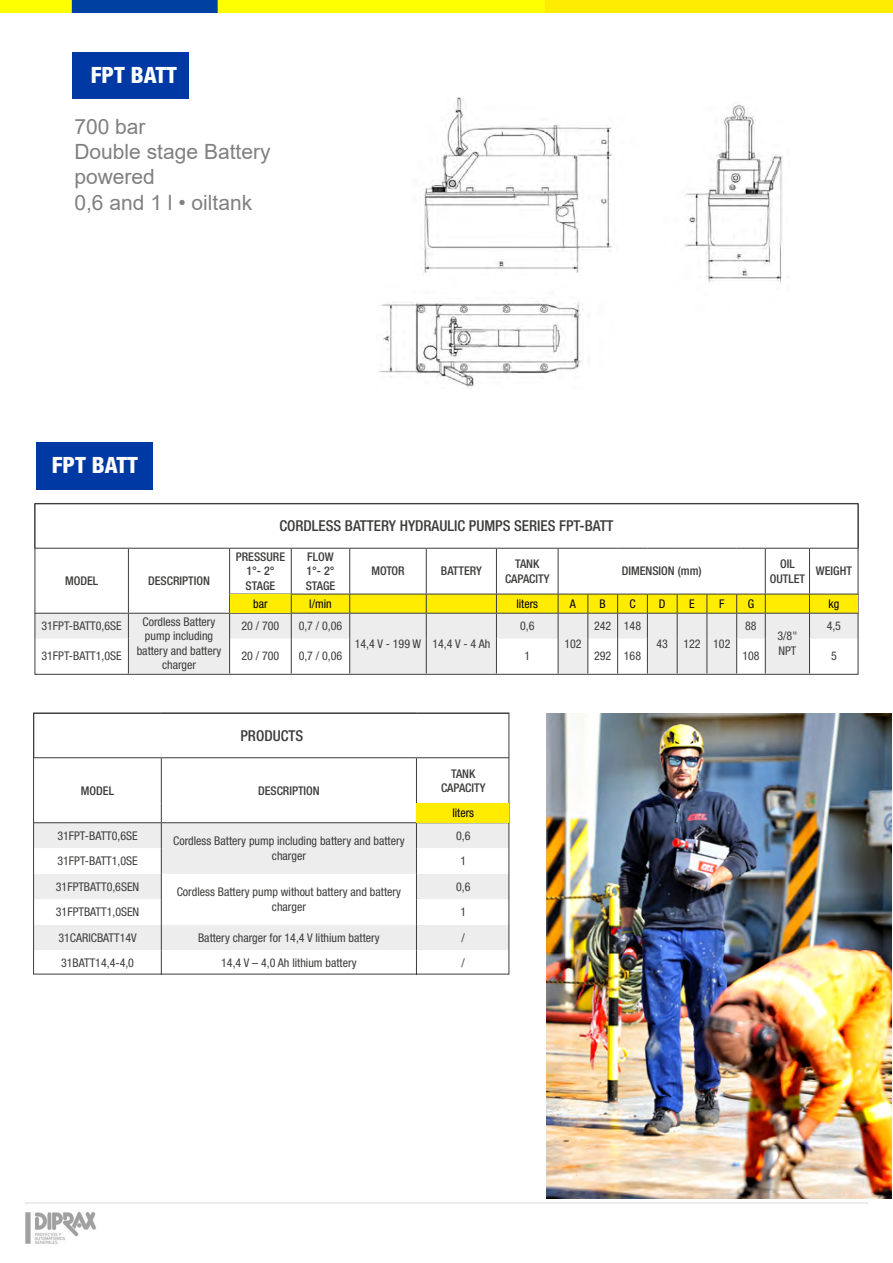
<style>
.page{position:relative;width:893px;height:1263px;background:#fff}
.page>*{position:absolute;margin:0;border:0;box-sizing:border-box;transform-origin:0 0}
.t1{font:800 condensed 22.5px "Helvetica Neue LT Std";color:#fff}
.t2{font:21px/25.2px "Arial";color:#808080}
.t3{font:500 condensed 15px "Helvetica Neue LT Std";color:#3c3c3b}
.t4{font:condensed 12px/14.4px "Helvetica Neue LT Std";color:#3c3c3b;text-align:center}
.t5{font:500 condensed 12px/14.4px "Helvetica Neue LT Std";color:#3c3c3b;text-align:center}
.t6{font:condensed 12px "Helvetica Neue LT Std";color:#000}
</style>
<div class="page">
<div style="left:27px;top:707px;width:488px;height:273px;border:12px solid #fff"></div>
<img style="left:379px;top:97px;width:404px;height:290px">
<svg style="left:37px;top:505px;width:819px;height:89px"></svg>
<hr style="left:128px;top:549px;width:1px;height:45px;background:#3c3c3b">
<hr style="left:229px;top:549px;width:1px;height:45px;background:#3c3c3b">
<hr style="left:291px;top:549px;width:1px;height:45px;background:#3c3c3b">
<hr style="left:349px;top:549px;width:1px;height:45px;background:#3c3c3b">
<hr style="left:426px;top:549px;width:1px;height:45px;background:#3c3c3b">
<hr style="left:496px;top:549px;width:1px;height:45px;background:#3c3c3b">
<hr style="left:558px;top:549px;width:1px;height:45px;background:#3c3c3b">
<hr style="left:765px;top:549px;width:1px;height:45px;background:#3c3c3b">
<hr style="left:809px;top:549px;width:1px;height:45px;background:#3c3c3b">
<hr style="left:858px;top:504px;width:1px;height:44px;background:#3c3c3b">
<hr style="left:35px;top:548px;width:93px;height:1px;background:#3c3c3b">
<hr style="left:128px;top:548px;width:102px;height:1px;background:#3c3c3b">
<hr style="left:230px;top:548px;width:61px;height:1px;background:#3c3c3b">
<hr style="left:291px;top:548px;width:59px;height:1px;background:#3c3c3b">
<hr style="left:350px;top:548px;width:76px;height:1px;background:#3c3c3b">
<hr style="left:426px;top:548px;width:70px;height:1px;background:#3c3c3b">
<hr style="left:496px;top:548px;width:62px;height:1px;background:#3c3c3b">
<hr style="left:558px;top:548px;width:30px;height:1px;background:#3c3c3b">
<hr style="left:588px;top:548px;width:30px;height:1px;background:#3c3c3b">
<svg style="left:618px;top:548px;width:29px;height:1px"></svg>
<hr style="left:647px;top:548px;width:30px;height:1px;background:#3c3c3b">
<hr style="left:677px;top:548px;width:30px;height:1px;background:#3c3c3b">
<hr style="left:707px;top:548px;width:30px;height:1px;background:#3c3c3b">
<svg style="left:737px;top:548px;width:28px;height:1px"></svg>
<hr style="left:765px;top:548px;width:44px;height:1px;background:#3c3c3b">
<hr style="left:809px;top:548px;width:49px;height:1px;background:#3c3c3b">
<div style="left:35px;top:503px;width:823px;height:172px;border:1px solid #3c3c3b"></div>
<svg style="left:35px;top:715px;width:472px;height:107px"></svg>
<div style="left:35px;top:823px;width:472px;height:25px;background:#ededed"></div>
<svg style="left:35px;top:848px;width:472px;height:124px"></svg>
<hr style="left:161px;top:758px;width:1px;height:46px;background:#3c3c3b">
<hr style="left:416px;top:758px;width:1px;height:45px;background:#3c3c3b">
<svg style="left:161px;top:804px;width:1px;height:168px"></svg>
<hr style="left:416px;top:803px;width:93px;height:1px;background:#3c3c3b">
<svg style="left:416px;top:804px;width:1px;height:168px"></svg>
<hr style="left:34px;top:822px;width:127px;height:1px;background:#3c3c3b">
<hr style="left:161px;top:822px;width:255px;height:1px;background:#3c3c3b">
<hr style="left:416px;top:822px;width:93px;height:1px;background:#3c3c3b">
<hr style="left:34px;top:757px;width:127px;height:1px;background:#3c3c3b">
<hr style="left:161px;top:757px;width:255px;height:1px;background:#3c3c3b">
<hr style="left:416px;top:757px;width:93px;height:1px;background:#3c3c3b">
<div style="left:33px;top:713px;width:476px;height:261px;border:1px solid #3c3c3b"></div>
<img style="left:547px;top:713px;width:344px;height:486px">
<img style="left:25px;top:1202px;width:843px;height:42px">
<img style="left:0;top:0;width:893px;height:13px">
<div style="left:72px;top:52px;width:116px;height:47px;background:#0039a4"></div>
<div style="left:36px;top:443px;width:116px;height:46px;background:#0039a4"></div>
<svg style="left:35px;top:594px;width:823px;height:79px"></svg>
<hr style="left:765px;top:613px;width:44px;height:1px;background:#3c3c3b">
<hr style="left:809px;top:613px;width:49px;height:1px;background:#3c3c3b">
<div style="left:417px;top:804px;width:91px;height:18px;background:#ffec00"></div>
<h1 class="t1" style="left:91px;top:61px;width:88px">FPT BATT</h1>
<h2 class="t2" style="left:74px;top:114px;width:198px">700 bar<br>Double stage Battery powered<br>0,6 and 1 l • oiltank</h2>
<h1 class="t1" style="left:52px;top:451px;width:88px">FPT BATT</h1>
<p class="t5" style="left:65px;top:573px;width:35px">MODEL</p>
<p class="t5" style="left:148px;top:573px;width:63px">DESCRIPTION</p>
<p class="t3" style="left:279px;top:517px;width:336px">CORDLESS BATTERY HYDRAULIC PUMPS SERIES FPT-BATT</p>
<p class="t5" style="left:236px;top:549px;width:51px">PRESSURE<br>1°- 2°<br>STAGE</p>
<p class="t5" style="left:306px;top:549px;width:31px;text-align:left">FLOW<br>1°- 2°<br>STAGE</p>
<p class="t5" style="left:371px;top:564px;width:35px">MOTOR</p>
<p class="t5" style="left:441px;top:564px;width:42px">BATTERY</p>
<p class="t5" style="left:505px;top:557px;width:46px">TANK<br>CAPACITY</p>
<p class="t5" style="left:622px;top:564px;width:81px">DIMENSION (mm)</p>
<p class="t5" style="left:770px;top:557px;width:37px">OIL<br>OUTLET</p>
<p class="t5" style="left:816px;top:564px;width:37px">WEIGHT</p>
<p class="t6" style="left:253px;top:597px;width:16px">bar</p>
<p class="t6" style="left:309px;top:597px;width:24px">l/min</p>
<p class="t6" style="left:516px;top:597px;width:23px">liters</p>
<p class="t6" style="left:570px;top:597px;width:7px">A</p>
<p class="t6" style="left:600px;top:597px;width:8px">B</p>
<p class="t6" style="left:629px;top:597px;width:8px">C</p>
<p class="t6" style="left:659px;top:597px;width:8px">D</p>
<p class="t6" style="left:689px;top:597px;width:7px">E</p>
<p class="t6" style="left:719px;top:597px;width:7px">F</p>
<p class="t6" style="left:748px;top:597px;width:8px">G</p>
<p class="t6" style="left:828px;top:597px;width:12px">kg</p>
<p class="t4" style="left:41px;top:619px;width:82px">31FPT-BATT0,6SE</p>
<p class="t4" style="left:137px;top:614px;width:86px">Cordless Battery pump including battery and battery charger</p>
<p class="t4" style="left:241px;top:619px;width:39px">20 / 700</p>
<p class="t4" style="left:299px;top:619px;width:45px">0,7 / 0,06</p>
<p class="t4" style="left:520px;top:619px;width:16px">0,6</p>
<p class="t4" style="left:594px;top:619px;width:49px">242 148</p>
<p class="t4" style="left:745px;top:619px;width:13px">88</p>
<p class="t4" style="left:827px;top:619px;width:16px">4,5</p>
<p class="t4" style="left:777px;top:629px;width:21px;text-align:left">3/8"<br>NPT</p>
<p class="t4" style="left:355px;top:636px;width:137px">14,4 V - 199 W 14,4 V - 4 Ah</p>
<p class="t4" style="left:564px;top:636px;width:19px">102</p>
<p class="t4" style="left:656px;top:636px;width:13px">43</p>
<p class="t4" style="left:683px;top:636px;width:49px">122 102</p>
<p class="t4" style="left:41px;top:649px;width:82px">31FPT-BATT1,0SE</p>
<p class="t4" style="left:241px;top:649px;width:39px">20 / 700</p>
<p class="t4" style="left:299px;top:649px;width:45px">0,7 / 0,06</p>
<p class="t4" style="left:524px;top:649px;width:7px">1</p>
<p class="t4" style="left:594px;top:649px;width:49px">292 168</p>
<p class="t4" style="left:742px;top:649px;width:19px">108</p>
<p class="t4" style="left:831px;top:649px;width:7px">5</p>
<p class="t3" style="left:240px;top:727px;width:64px">PRODUCTS</p>
<p class="t5" style="left:81px;top:783px;width:35px">MODEL</p>
<p class="t5" style="left:258px;top:783px;width:63px">DESCRIPTION</p>
<p class="t5" style="left:441px;top:766px;width:46px">TANK<br>CAPACITY</p>
<p class="t6" style="left:452px;top:806px;width:23px">liters</p>
<p class="t4" style="left:57px;top:828px;width:82px">31FPT-BATT0,6SE</p>
<p class="t4" style="left:456px;top:828px;width:16px">0,6</p>
<p class="t4" style="left:173px;top:834px;width:233px">Cordless Battery pump including battery and battery charger</p>
<p class="t4" style="left:57px;top:854px;width:82px">31FPT-BATT1,0SE</p>
<p class="t4" style="left:460px;top:854px;width:7px">1</p>
<p class="t4" style="left:56px;top:879px;width:85px">31FPTBATT0,6SEN</p>
<p class="t4" style="left:456px;top:879px;width:16px">0,6</p>
<p class="t4" style="left:177px;top:885px;width:226px">Cordless Battery pump without battery and battery charger</p>
<p class="t4" style="left:56px;top:905px;width:85px">31FPTBATT1,0SEN</p>
<p class="t4" style="left:460px;top:905px;width:7px">1</p>
<p class="t4" style="left:58px;top:930px;width:80px">31CARICBATT14V</p>
<p class="t4" style="left:198px;top:930px;width:183px">Battery charger for 14,4 V lithium battery</p>
<p class="t4" style="left:462px;top:930px;width:5px">/</p>
<p class="t4" style="left:61px;top:956px;width:74px">31BATT14,4-4,0</p>
<p class="t4" style="left:221px;top:956px;width:137px">14,4 V – 4,0 Ah lithium battery</p>
<p class="t4" style="left:462px;top:956px;width:5px">/</p>
</div>
